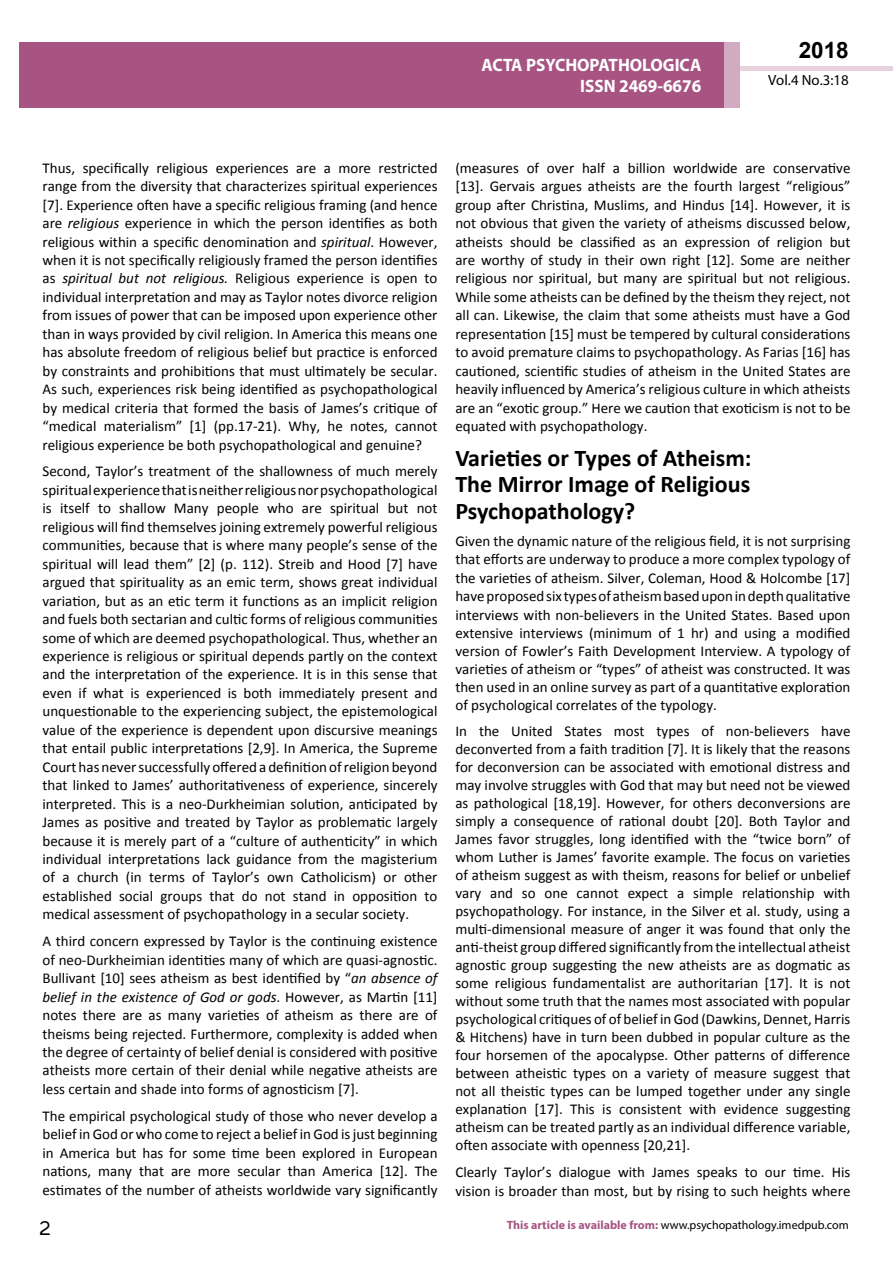
<style>
.page{position:relative;width:893px;height:1263px;background:#fff}
.page>*{position:absolute;margin:0;border:0;box-sizing:border-box;transform-origin:0 0}
.t1{font:25.5px "Tunga";color:#000}
.t2{font:700 24px/26.4px "Calibri";color:#000;text-align:justify}
.t3{font:700 22.5px "Arial";color:#000}
.t4{font:700 18px/21.6px "Myriad Pro";color:#fff;text-align:right;scale:.96 1}
.t5{font:15px/18.5px "Calibri";color:#000;text-align:justify}
.t6{font:14.85px "Myriad Pro";color:#000}
.t7{font:12px "Myriad Pro";color:#000}
.s1{font-style:italic}
.s2{font-weight:700;color:#a75483}
</style>
<div class="page">
<div style="left:722px;top:66px;width:171px;height:5px;background:#e6d1dd"></div>
<div style="left:19px;top:42px;width:706px;height:66px;background:#a75483"></div>
<div style="left:725px;top:43px;width:15px;height:65px;background:#d2aac1"></div>
<p class="t4" style="left:482px;top:53px;width:230px">ACTA PSYCHOPATHOLOGICA<br>ISSN 2469-6676</p>
<h3 class="t3" style="left:799px;top:35px;width:52px">2018</h3>
<p class="t6" style="left:768px;top:71px;width:82px">Vol.4 No.3:18</p>
<p class="t5" style="left:43px;top:159px;width:397px">Thus, specifically religious experiences are a more restricted range from the diversity that characterizes spiritual experiences [7]. Experience often have a specific religious framing (and hence are <span class="s1">religious</span> experience in which the person identifies as both religious within a specific denomination and <span class="s1">spiritual</span>. However, when it is not specifically religiously framed the person identifies as <span class="s1">spiritual but not religious.</span> Religious experience is open to individual interpretation and may as Taylor notes divorce religion from issues of power that can be imposed upon experience other than in ways provided by civil religion. In America this means one has absolute freedom of religious belief but practice is enforced by constraints and prohibitions that must ultimately be secular.<br>As such, experiences risk being identified as psychopathological by medical criteria that formed the basis of James’s critique of “medical materialism” [1] (pp.17-21). Why, he notes, cannot religious experience be both psychopathological and genuine?</p>
<p class="t5" style="left:43px;top:462px;width:397px">Second, Taylor’s treatment of the shallowness of much merely spiritual experience that is neither religious nor psychopathological is itself to shallow Many people who are spiritual but not religious will find themselves joining extremely powerful religious communities, because that is where many people’s sense of the spiritual will lead them” [2] (p. 112). Streib and Hood [7] have argued that spirituality as an emic term, shows great individual variation, but as an etic term it functions as an implicit religion and fuels both sectarian and cultic forms of religious communities some of which are deemed psychopathological. Thus, whether an experience is religious or spiritual depends partly on the context and the interpretation of the experience. It is in this sense that even if what is experienced is both immediately present and unquestionable to the experiencing subject, the epistemological value of the experience is dependent upon discursive meanings that entail public interpretations [2,9]. In America, the Supreme Court has never successfully offered a definition of religion beyond that linked to James’ authoritativeness of experience, sincerely interpreted. This is a neo-Durkheimian solution, anticipated by James as positive and treated by Taylor as problematic largely because it is merely part of a “culture of authenticity” in which individual interpretations lack guidance from the magisterium of a church (in terms of Taylor’s own Catholicism) or other established social groups that do not stand in opposition to medical assessment of psychopathology in a secular society.</p>
<p class="t5" style="left:43px;top:932px;width:397px">A third concern expressed by Taylor is the continuing existence of neo-Durkheimian identities many of which are quasi-agnostic.<br>Bullivant [10] sees atheism as best identified by “<span class="s1">an absence of belief in the existence of God or gods</span>. However, as Martin [11] notes there are as many varieties of atheism as there are of theisms being rejected. Furthermore, complexity is added when the degree of certainty of belief denial is considered with positive atheists more certain of their denial while negative atheists are less certain and shade into forms of agnosticism [7].</p>
<p class="t5" style="left:43px;top:1107px;width:397px">The empirical psychological study of those who never develop a belief in God or who come to reject a belief in God is just beginning in America but has for some time been explored in European nations, many that are more secular than America [12]. The estimates of the number of atheists worldwide vary significantly</p>
<p class="t5" style="left:455px;top:159px;width:397px">(measures of over half a billion worldwide are conservative [13]. Gervais argues atheists are the fourth largest “religious” group after Christina, Muslims, and Hindus [14]. However, it is not obvious that given the variety of atheisms discussed below, atheists should be classified as an expression of religion but are worthy of study in their own right [12]. Some are neither religious nor spiritual, but many are spiritual but not religious.<br>While some atheists can be defined by the theism they reject, not all can. Likewise, the claim that some atheists must have a God representation [15] must be tempered by cultural considerations to avoid premature claims to psychopathology. As Farias [16] has cautioned, scientific studies of atheism in the United States are heavily influenced by America’s religious culture in which atheists are an “exotic group.” Here we caution that exoticism is not to be equated with psychopathology.</p>
<h2 class="t2" style="left:455px;top:445px;width:298px">Varieties or Types of Atheism:<br>The Mirror Image of Religious Psychopathology?</h2>
<p class="t5" style="left:455px;top:532px;width:397px">Given the dynamic nature of the religious field, it is not surprising that efforts are underway to produce a more complex typology of the varieties of atheism. Silver, Coleman, Hood &amp; Holcombe [17] have proposed six types of atheism based upon in depth qualitative interviews with non-believers in the United States. Based upon extensive interviews (minimum of 1 hr) and using a modified version of Fowler’s Faith Development Interview. A typology of varieties of atheism or “types” of atheist was constructed. It was then used in an online survey as part of a quantitative exploration of psychological correlates of the typology.</p>
<p class="t5" style="left:455px;top:722px;width:397px;line-height:18px">In the United States most types of non-believers have deconverted from a faith tradition [7]. It is likely that the reasons for deconversion can be associated with emotional distress and may involve struggles with God that may but need not be viewed as pathological [18,19]. However, for others deconversions are simply a consequence of rational doubt [20]. Both Taylor and James favor struggles, long identified with the “twice born” of whom Luther is James’ favorite example. The focus on varieties of atheism suggest as with theism, reasons for belief or unbelief vary and so one cannot expect a simple relationship with psychopathology. For instance, in the Silver et al. study, using a multi-dimensional measure of anger it was found that only the anti-theist group differed significantly from the intellectual atheist agnostic group suggesting the new atheists are as dogmatic as some religious fundamentalist are authoritarian [17]. It is not without some truth that the names most associated with popular psychological critiques of of belief in God (Dawkins, Dennet, Harris &amp; Hitchens) have in turn been dubbed in popular culture as the four horsemen of the apocalypse. Other patterns of difference between atheistic types on a variety of measure suggest that not all theistic types can be lumped together under any single explanation [17]. This is consistent with evidence suggesting atheism can be treated partly as an individual difference variable, often associate with openness [20,21].</p>
<p class="t5" style="left:455px;top:1163px;width:397px">Clearly Taylor’s dialogue with James speaks to our time. His vision is broader than most, but by rising to such heights where</p>
<h1 class="t1" style="left:39px;top:1211px;width:13px">2</h1>
<p class="t7" style="left:507px;top:1218px;width:343px"><span class="s2">This article is available from:</span> www.psychopathology.imedpub.com</p>
</div>
